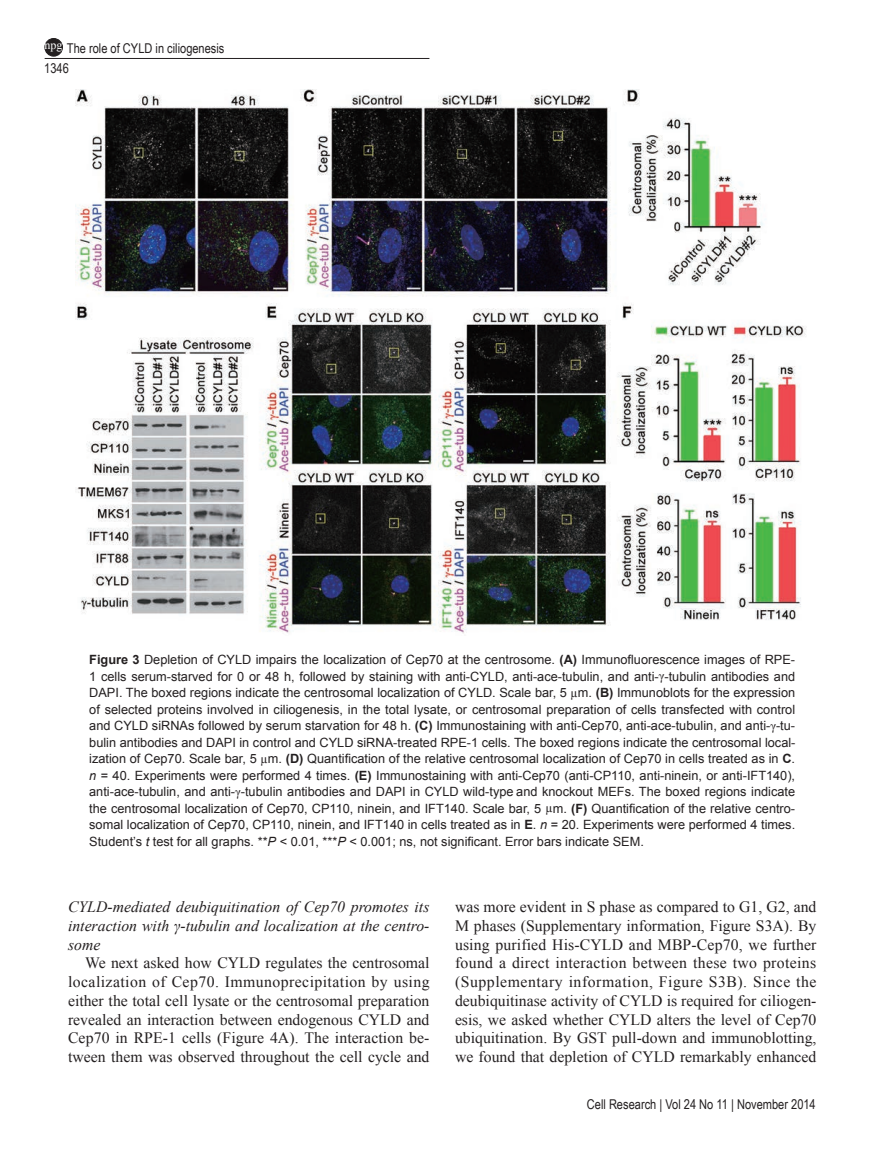
<style>
.page{position:relative;width:893px;height:1170px;background:#fff}
.page>*{position:absolute;margin:0;border:0;box-sizing:border-box;transform-origin:0 0}
.t1{font:15.75px/18.8px "Times New Roman";color:#231f20;text-align:justify}
.t2{font:italic 15.75px/18.8px "Times New Roman";color:#231f20;text-align:justify}
.t3{font:13.5px "Arial Narrow";color:#231f20}
.t4{font:12.75px/16.5px "Arial";color:#231f20;text-align:justify}
.t5{font:12px "Times New Roman";color:#fff}
.s1{font-weight:700}
.s2{font-family:"Times New Roman"}
.s3{font-style:italic}
</style>
<div class="page">
<hr style="left:45px;top:58px;width:384px;height:1px;background:#231f20">
<div style="left:45px;top:38px;width:17px;height:18px;background:#231f20;border-radius:50%"></div>
<div style="left:45px;top:38px;width:18px;height:18px;border:1px solid #231f20;border-radius:50%"></div>
<img style="left:76px;top:89px;width:730px;height:545px">
<p class="t3" style="left:67px;top:39px;width:159px">The role of CYLD in ciliogenesis</p>
<p class="t5" style="left:45px;top:37px;width:20px">npg</p>
<p class="t3" style="left:44px;top:58px;width:26px">1346</p>
<p class="t4" style="left:89px;top:651px;width:708px"><span class="s1">Figure 3</span> Depletion of CYLD impairs the localization of Cep70 at the centrosome. <span class="s1">(A)</span> Immunofluorescence images of RPE-1 cells serum-starved for 0 or 48 h, followed by staining with anti-CYLD, anti-ace-tubulin, and anti-<span class="s2">γ</span>-tubulin antibodies and DAPI. The boxed regions indicate the centrosomal localization of CYLD. Scale bar, 5 <span class="s2">µ</span>m. <span class="s1">(B)</span> Immunoblots for the expression of selected proteins involved in ciliogenesis, in the total lysate, or centrosomal preparation of cells transfected with control and CYLD siRNAs followed by serum starvation for 48 h. <span class="s1">(C)</span> Immunostaining with anti-Cep70, anti-ace-tubulin, and anti-<span class="s2">γ</span>-tu&shy;bulin antibodies and DAPI in control and CYLD siRNA-treated RPE-1 cells. The boxed regions indicate the centrosomal local&shy;ization of Cep70. Scale bar, 5 <span class="s2">µ</span>m. <span class="s1">(D)</span> Quantification of the relative centrosomal localization of Cep70 in cells treated as in <span class="s1">C</span>. <span class="s3">n</span> = 40. Experiments were performed 4 times. <span class="s1">(E)</span> Immunostaining with anti-Cep70 (anti-CP110, anti-ninein, or anti-IFT140), anti-ace-tubulin, and anti-<span class="s2">γ</span>-tubulin antibodies and DAPI in CYLD wild-type and knockout MEFs. The boxed regions indicate the centrosomal localization of Cep70, CP110, ninein, and IFT140. Scale bar, 5 <span class="s2">µ</span>m. <span class="s1">(F)</span> Quantification of the relative centro&shy;somal localization of Cep70, CP110, ninein, and IFT140 in cells treated as in <span class="s1">E</span>. <span class="s3">n</span> = 20. Experiments were performed 4 times.<br>Student’s <span class="s3">t</span> test for all graphs. **<span class="s3">P</span> &lt; 0.01, ***<span class="s3">P</span> &lt; 0.001; ns, not significant. Error bars indicate SEM.</p>
<p class="t2" style="left:68px;top:897px;width:363px">CYLD-mediated deubiquitination of Cep70 promotes its interaction with γ-tubulin and localization at the centro&shy;some</p>
<p class="t1" style="left:68px;top:953px;width:363px;text-indent:17px">We next asked how CYLD regulates the centrosomal localization of Cep70. Immunoprecipitation by using either the total cell lysate or the centrosomal preparation revealed an interaction between endogenous CYLD and Cep70 in RPE-1 cells (Figure 4A). The interaction be&shy;tween them was observed throughout the cell cycle and</p>
<p class="t1" style="left:455px;top:897px;width:363px">was more evident in S phase as compared to G1, G2, and M phases (Supplementary information, Figure S3A). By using purified His-CYLD and MBP-Cep70, we further found a direct interaction between these two proteins (Supplementary information, Figure S3B). Since the deubiquitinase activity of CYLD is required for ciliogen&shy;esis, we asked whether CYLD alters the level of Cep70 ubiquitination. By GST pull-down and immunoblotting, we found that depletion of CYLD remarkably enhanced</p>
<p class="t3" style="left:587px;top:1094px;width:230px">Cell Research | Vol 24 No 11 | November 2014</p>
</div>
